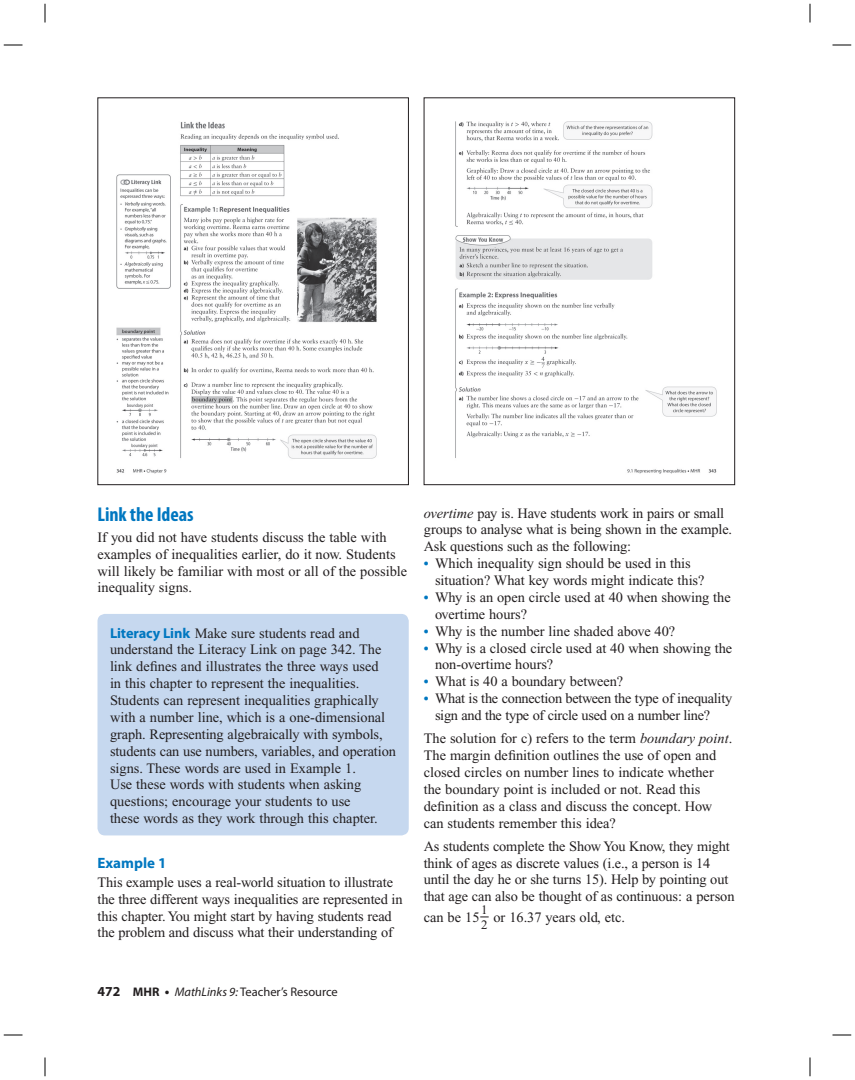
<style>
.page{position:relative;width:855px;height:1080px;background:#fff}
.page>*{position:absolute;margin:0;border:0;box-sizing:border-box;transform-origin:0 0}
.t1{font:700 condensed 20px "Myriad Pro";letter-spacing:-.005em;color:#0077c0}
.t2{font:700 15px "Myriad Pro";color:#0077c0}
.t3{font:14.38px/16.9px "Times New Roman";letter-spacing:-.005em;color:#231f20}
.t4{font:13px "Times New Roman";color:#231f20}
.t5{font:12.5px "Myriad Pro";color:#231f20}
.s1{font-family:"Myriad Pro";font-weight:700;color:#0077c0}
.s2{font-style:italic}
.s3{font-weight:700;font-size:13.75px;color:#0077c0}
.s4{font-weight:700;font-size:13.75px}
.s5{font-weight:700}
</style>
<div class="page">
<img style="left:116px;top:121px;width:261px;height:353px">
<div style="left:98px;top:98px;width:311px;height:387px;border:1px solid #231f20"></div>
<img style="left:455px;top:121px;width:262px;height:353px">
<div style="left:424px;top:98px;width:311px;height:387px;border:1px solid #231f20"></div>
<div style="left:98px;top:614px;width:311px;height:221px;background:#c6d8ef;border-radius:8px"></div>
<svg style="left:4px;top:44px;width:18px;height:2px"></svg>
<svg style="left:832px;top:44px;width:19px;height:2px"></svg>
<svg style="left:4px;top:1034px;width:18px;height:2px"></svg>
<svg style="left:832px;top:1034px;width:19px;height:2px"></svg>
<svg style="left:44px;top:4px;width:2px;height:18px"></svg>
<svg style="left:44px;top:1058px;width:2px;height:18px"></svg>
<svg style="left:809px;top:4px;width:2px;height:18px"></svg>
<svg style="left:809px;top:1058px;width:2px;height:18px"></svg>
<h1 class="t1" style="left:98px;top:507px;width:98px">Link the Ideas</h1>
<p class="t3" style="left:98px;top:530px;width:311px">If you did not have students discuss the table with examples of inequalities earlier, do it now. Students will likely be familiar with most or all of the possible inequality signs.</p>
<p class="t3" style="left:110px;top:626px;width:287px"><span class="s1">Literacy Link</span> Make sure students read and understand the Literacy Link on page 342. The link defines and illustrates the three ways used<br>in this chapter to represent the inequalities.<br>Students can represent inequalities graphically with a number line, which is a one-dimensional graph. Representing algebraically with symbols, students can use numbers, variables, and operation signs. These words are used in Example 1.<br>Use these words with students when asking questions; encourage your students to use<br>these words as they work through this chapter.</p>
<p class="t2" style="left:98px;top:857px;width:70px">Example 1</p>
<p class="t3" style="left:98px;top:875px;width:307px">This example uses a real-world situation to illustrate the three different ways inequalities are represented in this chapter. You might start by having students read the problem and discuss what their understanding of</p>
<p class="t3" style="left:424px;top:506px;width:310px"><span class="s2">overtime</span> pay is. Have students work in pairs or small groups to analyse what is being shown in the example.<br>Ask questions such as the following:</p>
<p class="t3" style="left:435px;top:556px;width:271px;text-indent:-11px"><span class="s3">•</span> Which inequality sign should be used in this situation? What key words might indicate this?</p>
<p class="t3" style="left:435px;top:590px;width:297px;text-indent:-11px"><span class="s3">•</span> Why is an open circle used at 40 when showing the overtime hours?</p>
<p class="t3" style="left:424px;top:624px;width:253px"><span class="s3">•</span> Why is the number line shaded above 40?</p>
<p class="t3" style="left:435px;top:641px;width:299px;text-indent:-11px"><span class="s3">•</span> Why is a closed circle used at 40 when showing the non-overtime hours?</p>
<p class="t3" style="left:424px;top:674px;width:201px"><span class="s3">•</span> What is 40 a boundary between?</p>
<p class="t3" style="left:435px;top:691px;width:299px;text-indent:-11px"><span class="s3">•</span> What is the connection between the type of inequality sign and the type of circle used on a number line?</p>
<p class="t3" style="left:424px;top:731px;width:310px">The solution for c) refers to the term <span class="s2">boundary point</span>.<br>The margin definition outlines the use of open and closed circles on number lines to indicate whether the boundary point is included or not. Read this definition as a class and discuss the concept. How can students remember this idea?</p>
<p class="t3" style="left:424px;top:839px;width:312px">As students complete the Show You Know, they might think of ages as discrete values (i.e., a person is 14 until the day he or she turns 15). Help by pointing out that age can also be thought of as continuous: a person</p>
<p class="t3" style="left:424px;top:910px;width:203px">can be 15 <sup>_</sup><sup>1</sup> or 16.37 years old, etc.</p>
<p class="t4" style="left:481px;top:920px;width:8px">2</p>
<p class="t5" style="left:98px;top:987px;width:242px"><span class="s4">472</span> <span class="s5">MHR</span> <span class="s4">•</span> <span class="s2">MathLinks 9:</span> Teacher’s Resource</p>
</div>
